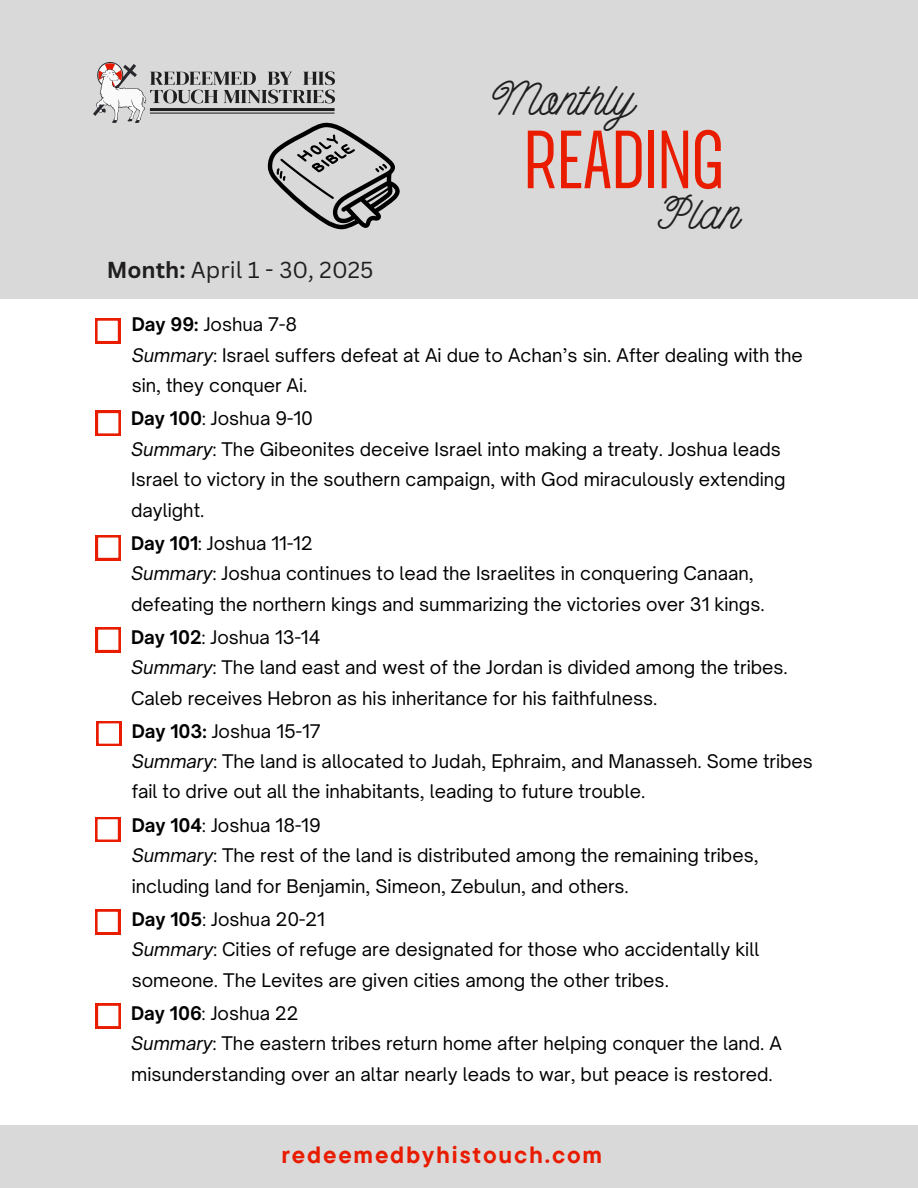
<style>
.page{position:relative;width:918px;height:1188px;background:#fff}
.page>*{position:absolute;margin:0;border:0;box-sizing:border-box;transform-origin:0 0}
.t1{font:72px "TS Damassans";color:#e91c00}
.t2{font:48px "Badhorse Script";color:#201e1e}
.t3{font:700 23.4px "TT Commons Pro";letter-spacing:.08em;color:#e91c00}
.t4{font:22.5px "Canva Sans";color:#201e1e}
.t5{font:18px/30.3px "Open Sauce One";color:#000}
.s1{font-weight:700}
.s2{font-style:italic}
</style>
<div class="page">
<div style="left:0;top:1125px;width:918px;height:63px;background:#d9d9d9"></div>
<div style="left:0;top:0;width:918px;height:298px;background:#d9d9d9"></div>
<img style="left:93px;top:63px;width:241px;height:59px">
<svg style="left:268px;top:122px;width:132px;height:107px"></svg>
<svg style="left:95px;top:318px;width:25px;height:25px"></svg>
<svg style="left:96px;top:411px;width:25px;height:25px"></svg>
<svg style="left:96px;top:535px;width:25px;height:25px"></svg>
<svg style="left:96px;top:627px;width:25px;height:25px"></svg>
<svg style="left:96px;top:721px;width:25px;height:25px"></svg>
<svg style="left:95px;top:817px;width:25px;height:25px"></svg>
<svg style="left:95px;top:910px;width:25px;height:24px"></svg>
<svg style="left:96px;top:1004px;width:25px;height:24px"></svg>
<h1 class="t2" style="left:484px;top:67px;width:148px">Monthly</h1>
<p class="t1" style="left:524px;top:109px;width:201px">READING</p>
<h2 class="t2" style="left:653px;top:181px;width:85px">Plan</h2>
<h2 class="t4" style="left:107px;top:254px;width:268px"><span class="s1">Month:</span> April 1 - 30, 2025</h2>
<h4 class="t5" style="left:132px;top:309px;width:167px"><span class="s1">Day 99:</span> Joshua 7-8</h4>
<p class="t5" style="left:132px;top:340px;width:673px"><span class="s2">Summary</span>: Israel suffers defeat at Ai due to Achan’s sin. After dealing with the sin, they conquer Ai.</p>
<p class="t5" style="left:131px;top:403px;width:183px"><span class="s1">Day 100</span>: Joshua 9-10</p>
<p class="t5" style="left:131px;top:434px;width:656px"><span class="s2">Summary</span>: The Gibeonites deceive Israel into making a treaty. Joshua leads<br>Israel to victory in the southern campaign, with God miraculously extending daylight.</p>
<p class="t5" style="left:131px;top:528px;width:183px"><span class="s1">Day 101</span>: Joshua 11-12</p>
<p class="t5" style="left:131px;top:558px;width:635px"><span class="s2">Summary</span>: Joshua continues to lead the Israelites in conquering Canaan, defeating the northern kings and summarizing the victories over 31 kings.</p>
<p class="t5" style="left:131px;top:622px;width:191px"><span class="s1">Day 102</span>: Joshua 13-14</p>
<p class="t5" style="left:131px;top:652px;width:658px"><span class="s2">Summary</span>: The land east and west of the Jordan is divided among the tribes.<br>Caleb receives Hebron as his inheritance for his faithfulness.</p>
<p class="t5" style="left:132px;top:716px;width:191px"><span class="s1">Day 103:</span> Joshua 15-17</p>
<p class="t5" style="left:132px;top:746px;width:683px"><span class="s2">Summary</span>: The land is allocated to Judah, Ephraim, and Manasseh. Some tribes fail to drive out all the inhabitants, leading to future trouble.</p>
<p class="t5" style="left:132px;top:810px;width:191px"><span class="s1">Day 104</span>: Joshua 18-19</p>
<p class="t5" style="left:132px;top:840px;width:628px"><span class="s2">Summary</span>: The rest of the land is distributed among the remaining tribes, including land for Benjamin, Simeon, Zebulun, and others.</p>
<p class="t5" style="left:132px;top:904px;width:195px"><span class="s1">Day 105</span>: Joshua 20-21</p>
<p class="t5" style="left:132px;top:934px;width:629px"><span class="s2">Summary</span>: Cities of refuge are designated for those who accidentally kill someone. The Levites are given cities among the other tribes.</p>
<p class="t5" style="left:131px;top:998px;width:169px"><span class="s1">Day 106</span>: Joshua 22</p>
<p class="t5" style="left:131px;top:1028px;width:652px"><span class="s2">Summary</span>: The eastern tribes return home after helping conquer the land. A misunderstanding over an altar nearly leads to war, but peace is restored.</p>
<p class="t3" style="left:281px;top:1139px;width:322px">redeemedbyhistouch.com</p>
</div>
